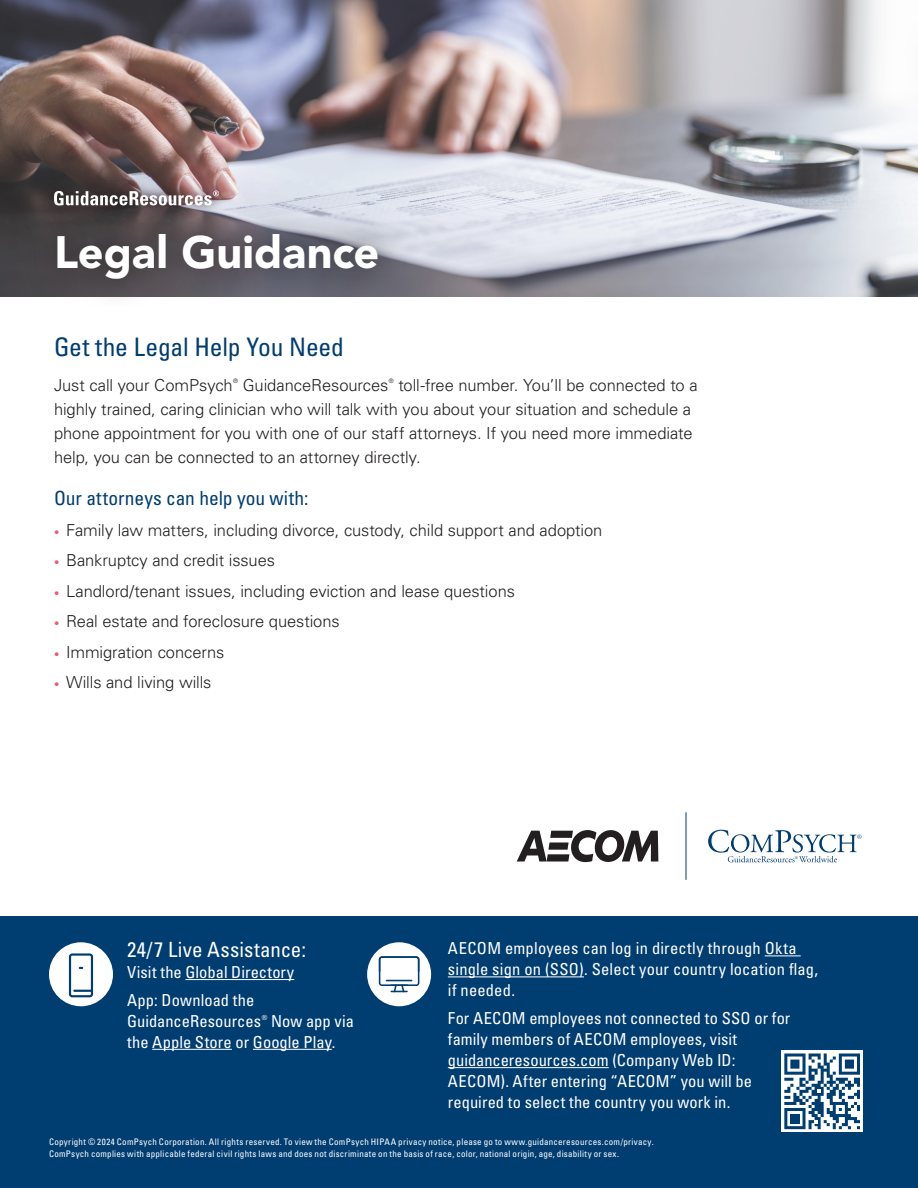
<style>
.page{position:relative;width:918px;height:1188px;background:#fff}
.page>*{position:absolute;margin:0;border:0;box-sizing:border-box;transform-origin:0 0}
.t1{font:900 45px "Avenir LT Std";letter-spacing:-.005em;color:#fff}
.t2{font:condensed 25.5px "Univers LT Std";letter-spacing:-.005em;color:#003d71}
._24_7_Live_Assistance{font:condensed 21px "Univers LT Std";letter-spacing:.01em;color:#fff}
.Subheader{font:condensed 19.5px "Univers LT Std";color:#003d71}
.Body{font:300 16.5px/24px "Univers LT Std";letter-spacing:-.005em;color:#231f20}
.Contact_info{font:condensed 16.5px/21px "Univers LT Std";letter-spacing:.005em;color:#fff}
.Legal{font:condensed 9px/12px "Univers LT Std";letter-spacing:.03em;color:#fff}
.Contact_info-2{font:condensed 7.05px "Univers LT Std";color:#fff}
.Body-2{font:300 6.15px "Univers LT Std";color:#231f20}
.s1{font-size:10.5px;color:#f05a67}
</style>
<div class="page">
<img style="left:0;top:0;width:918px;height:297px">
<svg style="left:27px;top:206px;width:380px;height:91px;background:#68666d"></svg>
<div style="left:42px;top:179px;width:189px;height:39px;background:#231f20;opacity:.9"></div>
<svg style="left:54px;top:190px;width:165px;height:15px"></svg>
<svg style="left:708px;top:830px;width:154px;height:32px"></svg>
<hr style="left:686px;top:812px;width:1px;height:68px;background:#003d71">
<svg style="left:517px;top:830px;width:141px;height:33px"></svg>
<div style="left:0;top:917px;width:918px;height:271px;background:#003d71"></div>
<hr style="left:186px;top:979px;width:108px;height:1px;background:#fff">
<hr style="left:152px;top:1049px;width:80px;height:1px;background:#fff">
<hr style="left:253px;top:1049px;width:79px;height:1px;background:#fff">
<hr style="left:765px;top:955px;width:36px;height:1px;background:#fff">
<hr style="left:448px;top:976px;width:136px;height:1px;background:#fff">
<hr style="left:448px;top:1067px;width:161px;height:1px;background:#fff">
<div style="left:781px;top:1050px;width:82px;height:82px;background:#fff"></div>
<svg style="left:784px;top:1054px;width:76px;height:75px"></svg>
<div style="left:49px;top:942px;width:64px;height:64px;background:#fff;border-radius:50%"></div>
<svg style="left:69px;top:953px;width:24px;height:44px"></svg>
<div style="left:367px;top:942px;width:64px;height:64px;background:#fff;border-radius:50%"></div>
<svg style="left:379px;top:956px;width:40px;height:36px"></svg>
<p class="t1" style="left:54px;top:225px;width:327px">Legal Guidance</p>
<p class="t2" style="left:54px;top:331px;width:291px">Get the Legal Help You Need</p>
<p class="Body" style="left:54px;top:373px;width:180px">Just call your ComPsych</p>
<p class="Body-2" style="left:233px;top:377px;width:6px">®</p>
<p class="Body" style="left:243px;top:373px;width:147px">GuidanceResources</p>
<p class="Body-2" style="left:389px;top:377px;width:6px">®</p>
<p class="Body" style="left:54px;top:373px;width:645px;text-indent:344px">toll-free number. You’ll be connected to a highly trained, caring clinician who will talk with you about your situation and schedule a phone appointment for you with one of our staff attorneys. If you need more immediate help, you can be connected to an attorney directly.</p>
<p class="Subheader" style="left:54px;top:486px;width:256px">Our attorneys can help you with:</p>
<p class="Body" style="left:54px;top:518px;width:550px"><span class="s1">•</span> Family law matters, including divorce, custody, child support and adoption</p>
<p class="Body" style="left:54px;top:548px;width:223px"><span class="s1">•</span> Bankruptcy and credit issues</p>
<p class="Body" style="left:54px;top:579px;width:462px"><span class="s1">•</span> Landlord/tenant issues, including eviction and lease questions</p>
<p class="Body" style="left:54px;top:609px;width:287px"><span class="s1">•</span> Real estate and foreclosure questions</p>
<p class="Body" style="left:54px;top:640px;width:172px"><span class="s1">•</span> Immigration concerns</p>
<p class="Body" style="left:54px;top:670px;width:159px"><span class="s1">•</span> Wills and living wills</p>
<p class="_24_7_Live_Assistance" style="left:127px;top:936px;width:181px">24/7 Live Assistance:</p>
<p class="Contact_info" style="left:127px;top:961px;width:169px">Visit the Global Directory</p>
<p class="Contact_info" style="left:127px;top:989px;width:135px">App: Download the<br>GuidanceResources</p>
<p class="Contact_info" style="left:448px;top:938px;width:372px">AECOM employees can log in directly through Okta single sign on (SSO). Select your country location flag, if needed.</p>
<p class="Contact_info" style="left:448px;top:1007px;width:344px">For AECOM employees not connected to SSO or for family members of AECOM employees, visit guidanceresources.com (Company Web ID:<br>AECOM). After entering “AECOM” you will be required to select the country you work in.</p>
<p class="Legal" style="left:49px;top:1135px;width:606px">Copyright © 2024 ComPsych Corporation. All rights reserved. To view the ComPsych HIPAA privacy notice, please go to www.guidanceresources.com/privacy.<br>ComPsych complies with applicable federal civil rights laws and does not discriminate on the basis of race, color, national origin, age, disability or sex.</p>
<p class="Contact_info-2" style="left:262px;top:1013px;width:7px">®</p>
<p class="Contact_info" style="left:127px;top:1010px;width:228px;text-indent:144px">Now app via the Apple Store or Google Play.</p>
</div>
